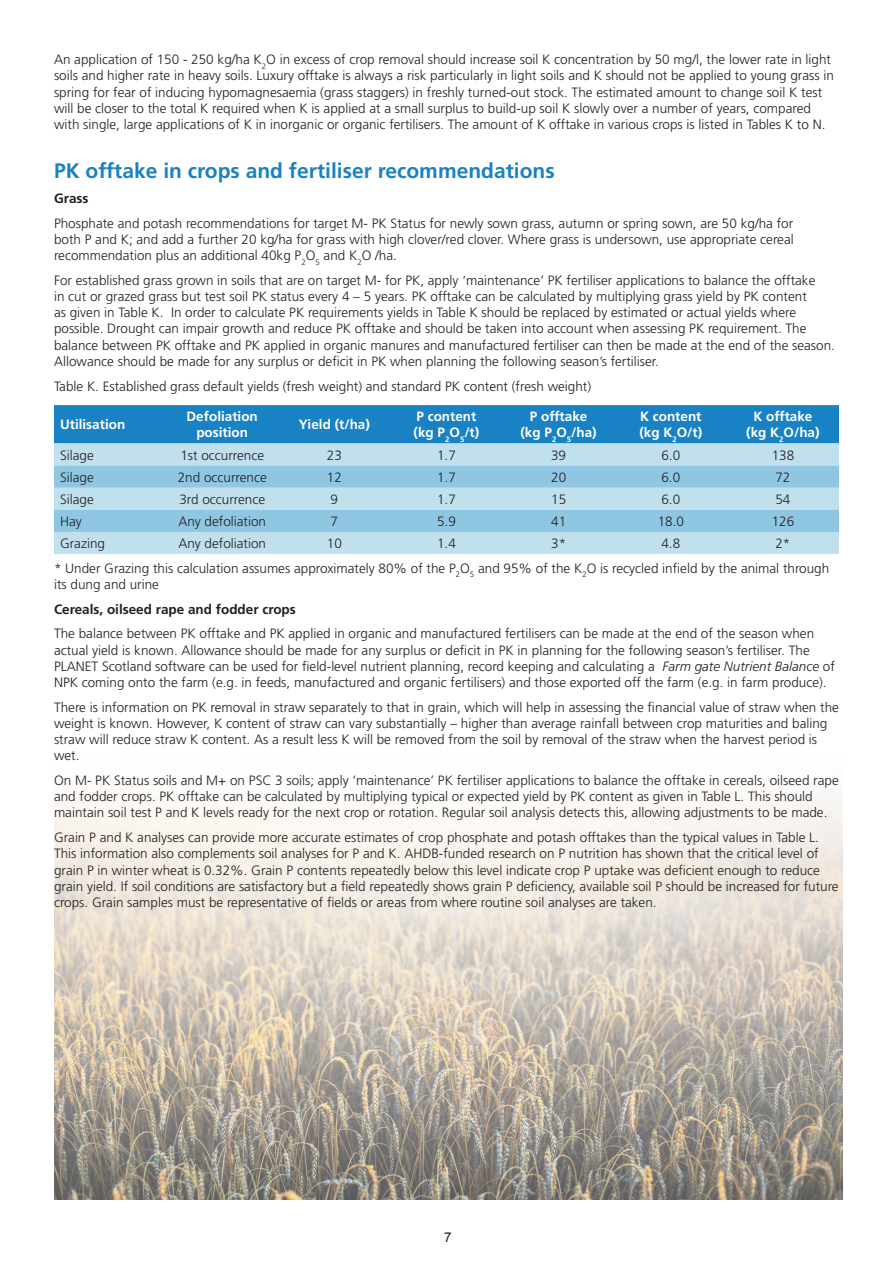
<style>
.page{position:relative;width:893px;height:1263px;background:#fff}
.page>*{position:absolute;margin:0;border:0;box-sizing:border-box;transform-origin:0 0}
.t1{font:700 21px "Frutiger LT Std";color:#1982c4}
.t2{font:300 13.5px/16.2px "Frutiger LT Std";color:#231f20}
.t3{font:700 13.5px/16.2px "Frutiger LT Std";color:#fff;text-align:center}
.t4{font:700 13.5px "Frutiger LT Std";color:#231f20}
.t5{font:13.5px "Arial";color:#231f20}
.s1{font-style:italic}
</style>
<div class="page">
<img style="left:54px;top:799px;width:788px;height:400px">
<div style="left:54px;top:405px;width:785px;height:38px;background:#1982c4"></div>
<div style="left:54px;top:443px;width:785px;height:111px;background:#c1e0ee"></div>
<svg style="left:54px;top:466px;width:785px;height:66px;background:#a0cfe6"></svg>
<p class="t2" style="left:54px;top:52px;width:781px">An application of 150 - 250 kg/ha K<sub>2</sub>O in excess of crop removal should increase soil K concentration by 50 mg/l, the lower rate in light soils and higher rate in heavy soils. Luxury offtake is always a risk particularly in light soils and K should not be applied to young grass in spring for fear of inducing hypomagnesaemia (grass staggers) in freshly turned-out stock. The estimated amount to change soil K test will be closer to the total K required when K is applied at a small surplus to build-up soil K slowly over a number of years, compared with single, large applications of K in inorganic or organic fertilisers. The amount of K offtake in various crops is listed in Tables K to N.</p>
<h1 class="t1" style="left:54px;top:159px;width:502px">PK offtake in crops and fertiliser recommendations</h1>
<p class="t4" style="left:54px;top:190px;width:36px">Grass</p>
<p class="t2" style="left:54px;top:215px;width:741px;text-align:justify">Phosphate and potash recommendations for target M- PK Status for newly sown grass, autumn or spring sown, are 50 kg/ha for both P and K; and add a further 20 kg/ha for grass with high clover/red clover. Where grass is undersown, use appropriate cereal recommendation plus an additional 40kg P<sub>2</sub>O<sub>5</sub> and K<sub>2</sub>O /ha.</p>
<p class="t2" style="left:54px;top:272px;width:782px">For established grass grown in soils that are on target M- for PK, apply ‘maintenance’ PK fertiliser applications to balance the offtake<br>in cut or grazed grass but test soil PK status every 4 – 5 years. PK offtake can be calculated by multiplying grass yield by PK content<br>as given in Table K. In order to calculate PK requirements yields in Table K should be replaced by estimated or actual yields where possible. Drought can impair growth and reduce PK offtake and should be taken into account when assessing PK requirement. The balance between PK offtake and PK applied in organic manures and manufactured fertiliser can then be made at the end of the season.<br>Allowance should be made for any surplus or deficit in PK when planning the following season’s fertiliser.</p>
<p class="t2" style="left:54px;top:378px;width:539px">Table K. Established grass default yields (fresh weight) and standard PK content (fresh weight)</p>
<p class="t3" style="left:60px;top:417px;width:67px">Utilisation</p>
<p class="t3" style="left:187px;top:408px;width:73px">Defoliation position</p>
<p class="t3" style="left:299px;top:417px;width:73px">Yield (t/ha)</p>
<p class="t3" style="left:414px;top:408px;width:67px;text-align:left">P content (kg P<sub>2</sub>O<sub>5</sub>/t)</p>
<p class="t3" style="left:520px;top:408px;width:78px">P offtake (kg P<sub>2</sub>O<sub>5</sub>/ha)</p>
<p class="t3" style="left:639px;top:408px;width:64px;text-align:left">K content (kg K<sub>2</sub>O/t)</p>
<p class="t3" style="left:746px;top:408px;width:75px">K offtake (kg K<sub>2</sub>O/ha)</p>
<p class="t2" style="left:60px;top:447px;width:35px">Silage</p>
<p class="t2" style="left:180px;top:447px;width:85px">1st occurrence</p>
<p class="t2" style="left:327px;top:447px;width:17px">23</p>
<p class="t2" style="left:437px;top:447px;width:20px">1.7</p>
<p class="t2" style="left:551px;top:447px;width:17px">39</p>
<p class="t2" style="left:661px;top:447px;width:20px">6.0</p>
<p class="t2" style="left:772px;top:447px;width:24px">138</p>
<p class="t2" style="left:60px;top:469px;width:35px">Silage</p>
<p class="t2" style="left:178px;top:469px;width:91px">2nd occurrence</p>
<p class="t2" style="left:327px;top:469px;width:17px">12</p>
<p class="t2" style="left:437px;top:469px;width:20px">1.7</p>
<p class="t2" style="left:551px;top:469px;width:17px">20</p>
<p class="t2" style="left:661px;top:469px;width:20px">6.0</p>
<p class="t2" style="left:775px;top:469px;width:17px">72</p>
<p class="t2" style="left:60px;top:491px;width:35px">Silage</p>
<p class="t2" style="left:179px;top:491px;width:87px">3rd occurrence</p>
<p class="t2" style="left:331px;top:491px;width:9px">9</p>
<p class="t2" style="left:437px;top:491px;width:20px">1.7</p>
<p class="t2" style="left:551px;top:491px;width:17px">15</p>
<p class="t2" style="left:661px;top:491px;width:20px">6.0</p>
<p class="t2" style="left:775px;top:491px;width:17px">54</p>
<p class="t2" style="left:60px;top:513px;width:23px">Hay</p>
<p class="t2" style="left:178px;top:513px;width:89px">Any defoliation</p>
<p class="t2" style="left:331px;top:513px;width:9px">7</p>
<p class="t2" style="left:437px;top:513px;width:20px">5.9</p>
<p class="t2" style="left:551px;top:513px;width:17px">41</p>
<p class="t2" style="left:658px;top:513px;width:28px">18.0</p>
<p class="t2" style="left:772px;top:513px;width:24px">126</p>
<p class="t2" style="left:60px;top:535px;width:46px">Grazing</p>
<p class="t2" style="left:178px;top:535px;width:89px">Any defoliation</p>
<p class="t2" style="left:327px;top:535px;width:17px">10</p>
<p class="t2" style="left:437px;top:535px;width:20px">1.4</p>
<p class="t2" style="left:551px;top:535px;width:17px">3*</p>
<p class="t2" style="left:661px;top:535px;width:20px">4.8</p>
<p class="t2" style="left:54px;top:531px;width:777px;line-height:24.8px;text-indent:721px">2*<br>* Under Grazing this calculation assumes approximately 80% of the P<sub>2</sub>O<sub>5</sub> and 95% of the K<sub>2</sub>O is recycled infield by the animal through</p>
<p class="t2" style="left:54px;top:576px;width:107px">its dung and urine</p>
<p class="t4" style="left:54px;top:601px;width:243px">Cereals, oilseed rape and fodder crops</p>
<p class="t2" style="left:54px;top:626px;width:782px">The balance between PK offtake and PK applied in organic and manufactured fertilisers can be made at the end of the season when actual yield is known. Allowance should be made for any surplus or deficit in PK in planning for the following season’s fertiliser. The PLANET Scotland software can be used for field-level nutrient planning, record keeping and calculating a <span class="s1">Farm gate Nutrient Balance</span> of NPK coming onto the farm (e.g. in feeds, manufactured and organic fertilisers) and those exported off the farm (e.g. in farm produce).</p>
<p class="t2" style="left:54px;top:699px;width:786px">There is information on PK removal in straw separately to that in grain, which will help in assessing the financial value of straw when the weight is known. However, K content of straw can vary substantially – higher than average rainfall between crop maturities and baling straw will reduce straw K content. As a result less K will be removed from the soil by removal of the straw when the harvest period is wet.</p>
<p class="t2" style="left:54px;top:772px;width:786px">On M- PK Status soils and M+ on PSC 3 soils; apply ‘maintenance’ PK fertiliser applications to balance the offtake in cereals, oilseed rape and fodder crops. PK offtake can be calculated by multiplying typical or expected yield by PK content as given in Table L. This should maintain soil test P and K levels ready for the next crop or rotation. Regular soil analysis detects this, allowing adjustments to be made.</p>
<p class="t2" style="left:54px;top:829px;width:786px">Grain P and K analyses can provide more accurate estimates of crop phosphate and potash offtakes than the typical values in Table L.<br>This information also complements soil analyses for P and K. AHDB-funded research on P nutrition has shown that the critical level of grain P in winter wheat is 0.32%. Grain P contents repeatedly below this level indicate crop P uptake was deficient enough to reduce grain yield. If soil conditions are satisfactory but a field repeatedly shows grain P deficiency, available soil P should be increased for future crops. Grain samples must be representative of fields or areas from where routine soil analyses are taken.</p>
<p class="t5" style="left:444px;top:1229px;width:9px">7</p>
</div>
